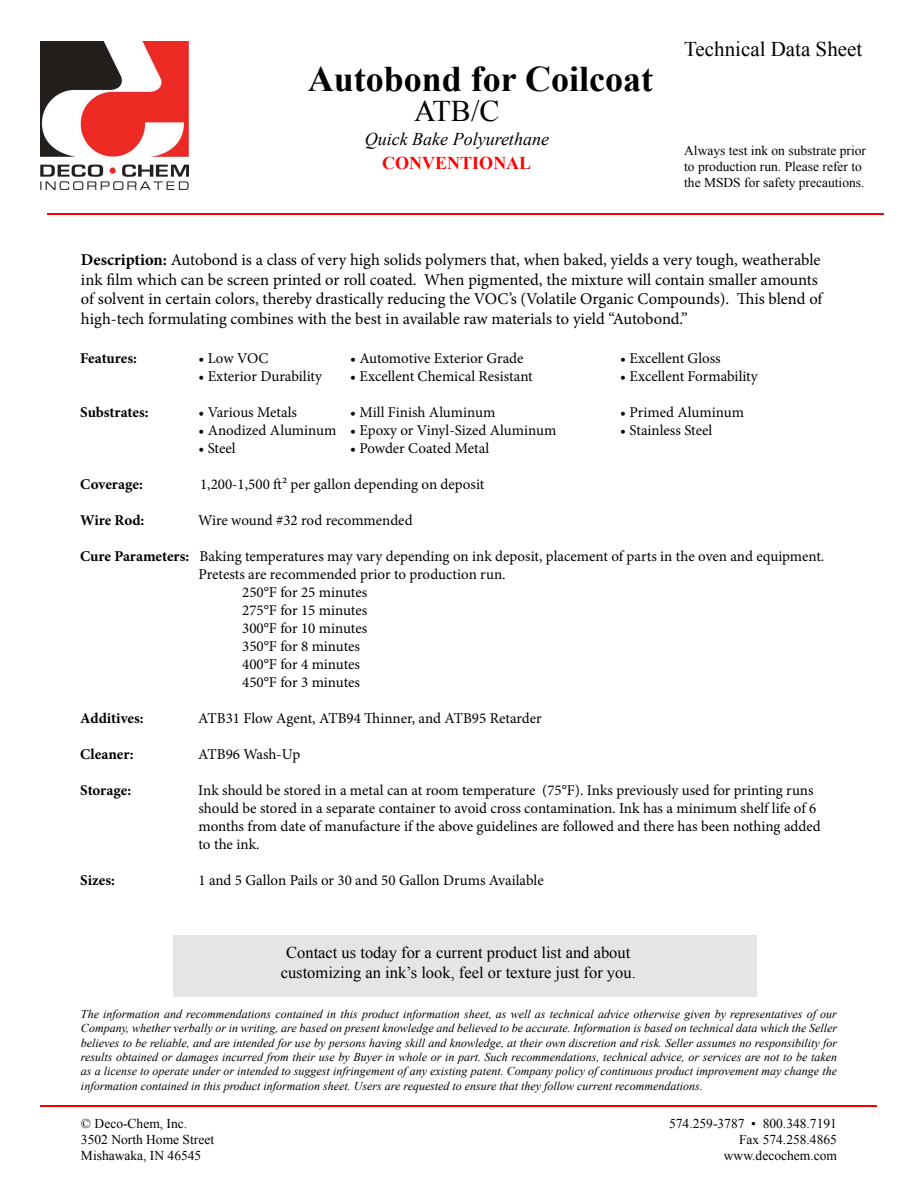
<style>
.page{position:relative;width:918px;height:1188px;background:#fff}
.page>*{position:absolute;margin:0;border:0;box-sizing:border-box;transform-origin:0 0}
.t1{font:700 36px "Times New Roman";color:#000}
.t2{font:30px "Times New Roman";color:#000}
.t3{font:21px "Times New Roman";color:#000}
.t4{font:italic 18px "Times New Roman";color:#000}
.t5{font:700 18px "Times New Roman";color:#f00}
.t6{font:16.5px/19.5px "Minion Pro";color:#000}
.t7{font:16.5px/19.8px "Times New Roman";color:#000;text-align:center}
.t8{font:15px/18px "Minion Pro";color:#000}
.t9{font:700 15px "Minion Pro";color:#000}
.t10{font:13.5px/16.2px "Times New Roman";color:#000}
.t11{font:italic 12px/14.4px "Times New Roman";color:#000;text-align:justify}
.s1{font-weight:700}
</style>
<div class="page">
<img style="left:40px;top:42px;width:149px;height:147px">
<hr style="left:47px;top:213px;width:837px;height:1px;background:#f00">
<hr style="left:40px;top:1106px;width:837px;height:1px;background:#f00">
<h1 class="t1" style="left:308px;top:67px;width:347px">Autobond for Coilcoat</h1>
<h2 class="t2" style="left:414px;top:101px;width:87px">ATB/C</h2>
<p class="t4" style="left:365px;top:133px;width:186px">Quick Bake Polyurethane</p>
<p class="t5" style="left:382px;top:157px;width:151px">CONVENTIONAL</p>
<h3 class="t3" style="left:684px;top:42px;width:180px">Technical Data Sheet</h3>
<p class="t10" style="left:684px;top:143px;width:183px">Always test ink on substrate prior to production run. Please refer to the MSDS for safety precautions.</p>
<p class="t6" style="left:81px;top:251px;width:741px"><span class="s1">Description:</span> Autobond is a class of very high solids polymers that, when baked, yields a very tough, weatherable ink lm which can be screen printed or roll coated. When pigmented, the mixture will contain smaller amounts of solvent in certain colors, thereby drastically reducing the VOC’s (Volatile Organic Compounds).</p>
<p class="t6" style="left:754px;top:290px;width:70px">is blend of</p>
<p class="t6" style="left:81px;top:310px;width:608px">high-tech formulating combines with the best in available raw materials to yield “Autobond.”</p>
<p class="t9" style="left:80px;top:353px;width:58px">Features:</p>
<p class="t8" style="left:198px;top:350px;width:71px">• Low VOC</p>
<p class="t8" style="left:350px;top:350px;width:175px">• Automotive Exterior Grade</p>
<p class="t8" style="left:620px;top:350px;width:102px">• Excellent Gloss</p>
<p class="t8" style="left:198px;top:368px;width:125px">• Exterior Durability</p>
<p class="t8" style="left:350px;top:368px;width:184px">• Excellent Chemical Resistant</p>
<p class="t8" style="left:620px;top:368px;width:139px">• Excellent Formability</p>
<p class="t9" style="left:80px;top:407px;width:70px">Substrates:</p>
<p class="t8" style="left:198px;top:404px;width:100px">• Various Metals</p>
<p class="t8" style="left:350px;top:404px;width:147px">• Mill Finish Aluminum</p>
<p class="t8" style="left:620px;top:404px;width:125px">• Primed Aluminum</p>
<p class="t8" style="left:198px;top:422px;width:359px">• Anodized Aluminum • Epoxy or Vinyl-Sized Aluminum</p>
<p class="t8" style="left:620px;top:422px;width:94px">• Stainless Steel</p>
<p class="t8" style="left:198px;top:440px;width:39px">• Steel</p>
<p class="t8" style="left:350px;top:440px;width:141px">• Powder Coated Metal</p>
<p class="t9" style="left:80px;top:479px;width:64px">Coverage:</p>
<p class="t8" style="left:200px;top:476px;width:286px">1,200-1,500 ² per gallon depending on deposit</p>
<p class="t9" style="left:80px;top:515px;width:66px">Wire Rod:</p>
<p class="t8" style="left:198px;top:512px;width:216px">Wire wound #32 rod recommended</p>
<p class="t8" style="left:80px;top:548px;width:746px"><span class="s1">Cure Parameters:</span> Baking temperatures may vary depending on ink deposit, placement of parts in the oven and equipment.</p>
<p class="t8" style="left:198px;top:566px;width:309px">Pretests are recommended prior to production run.</p>
<p class="t8" style="left:242px;top:584px;width:127px">250°F for 25 minutes</p>
<p class="t8" style="left:242px;top:602px;width:127px">275°F for 15 minutes</p>
<p class="t8" style="left:242px;top:620px;width:127px">300°F for 10 minutes</p>
<p class="t8" style="left:242px;top:638px;width:119px">350°F for 8 minutes</p>
<p class="t8" style="left:242px;top:656px;width:119px">400°F for 4 minutes</p>
<p class="t8" style="left:242px;top:674px;width:119px">450°F for 3 minutes</p>
<p class="t9" style="left:80px;top:713px;width:65px">Additives:</p>
<p class="t8" style="left:198px;top:710px;width:164px">ATB31 Flow Agent, ATB94</p>
<p class="t8" style="left:380px;top:710px;width:163px">inner, and ATB95 Retarder</p>
<p class="t9" style="left:80px;top:749px;width:55px">Cleaner:</p>
<p class="t8" style="left:198px;top:746px;width:103px">ATB96 Wash-Up</p>
<p class="t9" style="left:80px;top:785px;width:52px">Storage:</p>
<p class="t8" style="left:198px;top:782px;width:624px">Ink should be stored in a metal can at room temperature (75°F). Inks previously used for printing runs should be stored in a separate container to avoid cross contamination. Ink has a minimum shelf life of 6 months from date of manufacture if the above guidelines are followed and there has been nothing added to the ink.</p>
<p class="t9" style="left:80px;top:875px;width:36px">Sizes:</p>
<p class="t8" style="left:198px;top:872px;width:347px">1 and 5 Gallon Pails or 30 and 50 Gallon Drums Available</p>
<p class="t7" style="left:281px;top:944px;width:357px">Contact us today for a current product list and about customizing an ink’s look, feel or texture just for you.</p>
<p class="t11" style="left:81px;top:1008px;width:758px">The information and recommendations contained in this product information sheet, as well as technical advice otherwise given by representatives of our Company, whether verbally or in writing, are based on present knowledge and believed to be accurate. Information is based on technical data which the Seller believes to be reliable, and are intended for use by persons having skill and knowledge, at their own discretion and risk. Seller assumes no responsibility for results obtained or damages incurred from their use by Buyer in whole or in part. Such recommendations, technical advice, or services are not to be taken as a license to operate under or intended to suggest infringement of any existing patent. Company policy of continuous product improvement may change the information contained in this product information sheet. Users are requested to ensure that they follow current recommendations.</p>
<p class="t10" style="left:81px;top:1116px;width:135px">© Deco-Chem, Inc.<br>3502 North Home Street<br>Mishawaka, IN 46545</p>
<p class="t10" style="left:669px;top:1116px;width:169px;text-align:right">574.259-3787 • 800.348.7191<br>Fax 574.258.4865 www.decochem.com</p>
</div>
